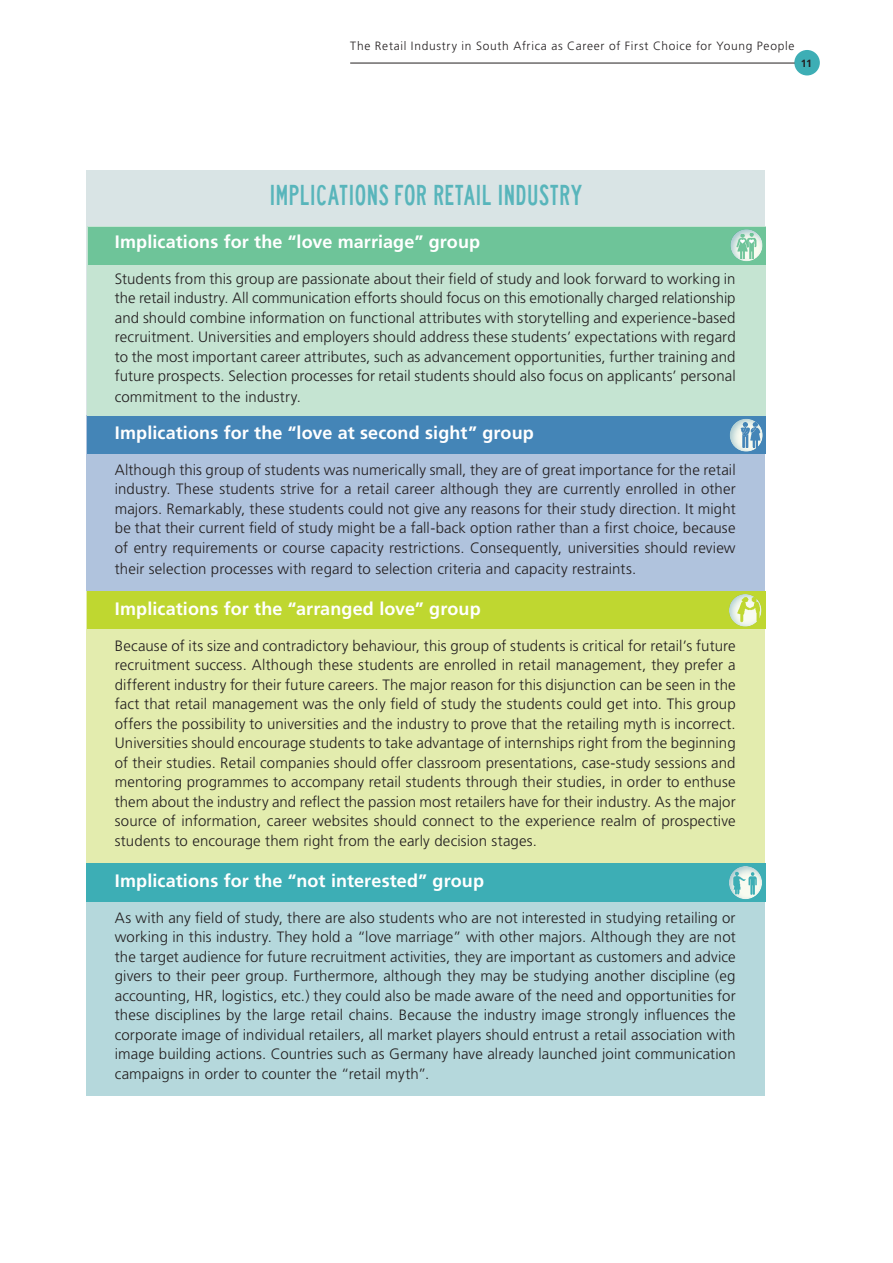
<style>
.page{position:relative;width:893px;height:1263px;background:#fff}
.page>*{position:absolute;margin:0;border:0;box-sizing:border-box;transform-origin:0 0}
.t1{font:30px "Highway Gothic Condensed";letter-spacing:-.005em;color:#58b5bb}
.t2{font:700 18px "Frutiger";letter-spacing:.005em;color:#fff}
.t3{font:300 15px/19.5px "Frutiger";letter-spacing:.01em;color:#231f20;text-align:justify}
.t4{font:300 12px "Frutiger";letter-spacing:.06em;color:#231f20}
.t5{font:700 10.5px "Frutiger";color:#231f20}
</style>
<div class="page">
<div style="left:87px;top:170px;width:678px;height:924px;background:#d9e4e5"></div>
<div style="left:87px;top:416px;width:678px;height:175px;background:#b0c3dd"></div>
<div style="left:87px;top:591px;width:678px;height:297px;background:#e3ecae"></div>
<div style="left:87px;top:888px;width:678px;height:207px;background:#b5d8dc"></div>
<div style="left:87px;top:416px;width:678px;height:38px;background:#4485b7"></div>
<div style="left:715px;top:405px;width:60px;height:47px;background:#006294;opacity:.35"></div>
<img style="left:733px;top:423px;width:10px;height:24px">
<img style="left:743px;top:423px;width:21px;height:25px">
<div style="left:86px;top:864px;width:679px;height:38px;background:#3daeb5"></div>
<div style="left:714px;top:852px;width:60px;height:48px;background:#006294;opacity:.35"></div>
<img style="left:730px;top:869px;width:29px;height:29px">
<svg style="left:748px;top:872px;width:9px;height:23px"></svg>
<div style="left:87px;top:591px;width:678px;height:38px;background:#bfd730"></div>
<div style="left:715px;top:582px;width:60px;height:45px;background:#006294;opacity:.35"></div>
<img style="left:737px;top:597px;width:22px;height:26px">
<div style="left:87px;top:227px;width:679px;height:189px;background:#c5e4d2"></div>
<div style="left:88px;top:227px;width:640px;height:37px;background:#6ec499"></div>
<div style="left:728px;top:227px;width:38px;height:37px;background:#6ec499"></div>
<div style="left:716px;top:217px;width:58px;height:45px;background:#006294;opacity:.35"></div>
<img style="left:730px;top:234px;width:24px;height:25px">
<img style="left:738px;top:234px;width:23px;height:24px">
<svg style="left:739px;top:239px;width:14px;height:6px"></svg>
<div style="left:794px;top:50px;width:26px;height:25px;background:#3daeb5;border-radius:50%"></div>
<hr style="left:350px;top:63px;width:445px;height:1px;background:#231f20">
<p class="t4" style="left:350px;top:39px;width:446px">The Retail Industry in South Africa as Career of First Choice for Young People</p>
<h1 class="t1" style="left:269px;top:179px;width:315px">IMPLICATIONS FOR RETAIL INDUSTRY</h1>
<p class="t2" style="left:115px;top:231px;width:367px">Implications for the “love marriage” group</p>
<p class="t3" style="left:115px;top:269px;width:622px">Students from this group are passionate about their field of study and look forward to working in the retail industry. All communication efforts should focus on this emotionally charged relationship and should combine information on functional attributes with storytelling and experience-based recruitment. Universities and employers should address these students’ expectations with regard to the most important career attributes, such as advancement opportunities, further training and future prospects. Selection processes for retail students should also focus on applicants’ personal</p>
<p class="t3" style="left:115px;top:387px;width:188px">commitment to the industry.</p>
<p class="t2" style="left:115px;top:423px;width:421px">Implications for the “love at second sight” group</p>
<p class="t3" style="left:115px;top:460px;width:622px">Although this group of students was numerically small, they are of great importance for the retail industry. These students strive for a retail career although they are currently enrolled in other majors. Remarkably, these students could not give any reasons for their study direction. It might be that their current field of study might be a fall-back option rather than a first choice, because of entry requirements or course capacity restrictions. Consequently, universities should review</p>
<p class="t3" style="left:115px;top:559px;width:523px">their selection processes with regard to selection criteria and capacity restraints.</p>
<p class="t2" style="left:115px;top:599px;width:367px">Implications for the “arranged love” group</p>
<p class="t3" style="left:115px;top:636px;width:622px">Because of its size and contradictory behaviour, this group of students is critical for retail’s future recruitment success. Although these students are enrolled in retail management, they prefer a different industry for their future careers. The major reason for this disjunction can be seen in the fact that retail management was the only field of study the students could get into. This group offers the possibility to universities and the industry to prove that the retailing myth is incorrect.<br>Universities should encourage students to take advantage of internships right from the beginning of their studies. Retail companies should offer classroom presentations, case-study sessions and mentoring programmes to accompany retail students through their studies, in order to enthuse them about the industry and reflect the passion most retailers have for their industry. As the major source of information, career websites should connect to the experience realm of prospective students to encourage them right from the early decision stages.</p>
<p class="t2" style="left:115px;top:871px;width:371px">Implications for the “not interested” group</p>
<p class="t3" style="left:115px;top:908px;width:622px">As with any field of study, there are also students who are not interested in studying retailing or working in this industry. They hold a “love marriage” with other majors. Although they are not the target audience for future recruitment activities, they are important as customers and advice givers to their peer group. Furthermore, although they may be studying another discipline (eg accounting, HR, logistics, etc.) they could also be made aware of the need and opportunities for these disciplines by the large retail chains. Because the industry image strongly influences the corporate image of individual retailers, all market players should entrust a retail association with image building actions. Countries such as Germany have already launched joint communication campaigns in order to counter the “retail myth”.</p>
<p class="t5" style="left:801px;top:57px;width:13px">11</p>
</div>
